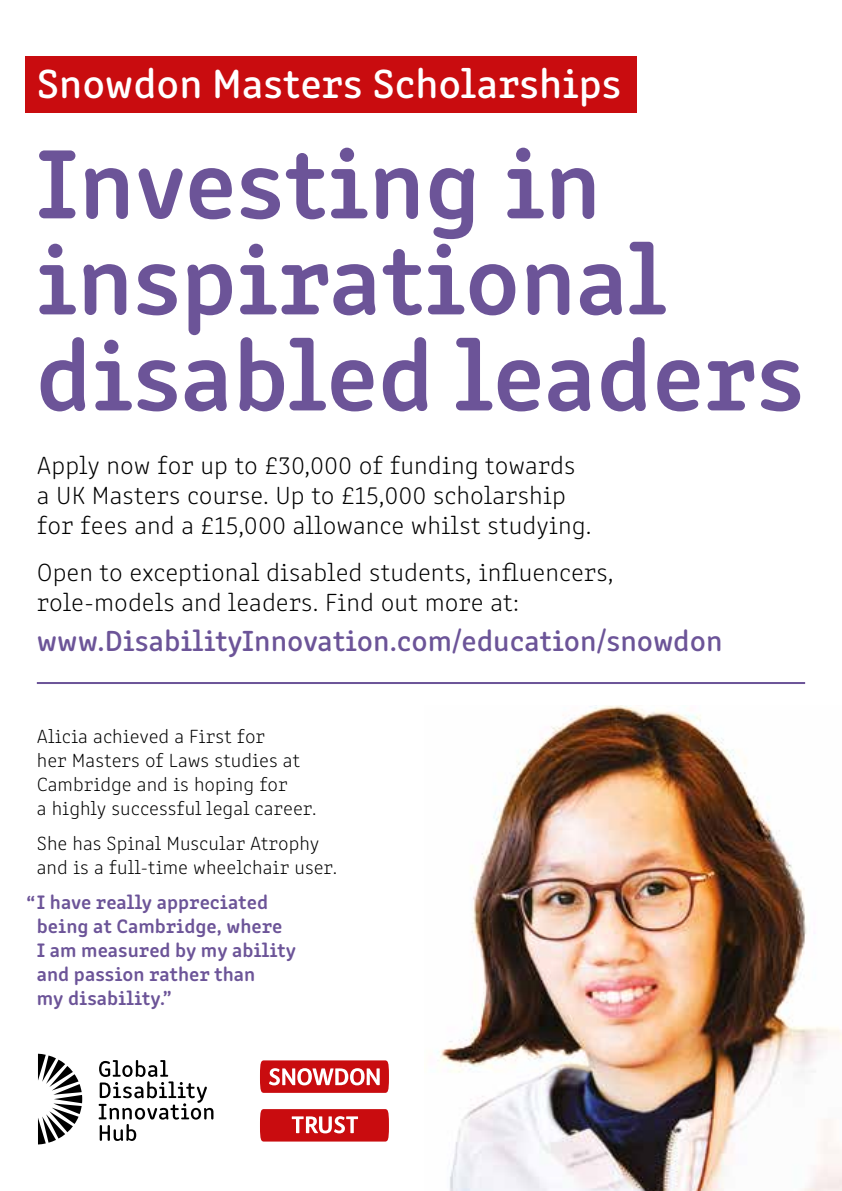
<style>
.page{position:relative;width:842px;height:1191px;background:#fff}
.page>*{position:absolute;margin:0;border:0;box-sizing:border-box;transform-origin:0 0}
.t1{font:600 100.6px/96px "Clone Rounded";color:#6c5498}
.t2{font:42px "Clone Rounded Me";color:#fff}
.t3{font:30px "Clone Rounded Me";color:#6c5498}
.t4{font:26px/30px "Clone Rounded El";color:#000}
.t5{font:20px/24px "Clone Rounded El";color:#000}
.t6{font:600 20px/24px "Clone Rounded";color:#6c5498}
</style>
<div class="page">
<img style="left:437px;top:706px;width:405px;height:485px">
<div style="left:25px;top:57px;width:611px;height:56px;background:#c90c0f"></div>
<hr style="left:37px;top:682px;width:768px;height:2px;background:#6c5498">
<svg style="left:260px;top:1060px;width:129px;height:32px"></svg>
<svg style="left:260px;top:1109px;width:129px;height:32px;background:#d02b2e"></svg>
<svg style="left:99px;top:1060px;width:114px;height:81px"></svg>
<svg style="left:38px;top:1053px;width:44px;height:91px"></svg>
<h2 class="t2" style="left:37px;top:52px;width:586px">Snowdon Masters Scholarships</h2>
<h1 class="t1" style="left:36px;top:128px;width:770px">Investing in inspirational disabled leaders</h1>
<p class="t4" style="left:37px;top:449px;width:556px">Apply now for up to £30,000 of funding towards a UK Masters course. Up to £15,000 scholarship for fees and a £15,000 allowance whilst studying.</p>
<p class="t4" style="left:37px;top:556px;width:578px">Open to exceptional disabled students, influencers, role-models and leaders. Find out more at:</p>
<p class="t3" style="left:37px;top:618px;width:687px">www.DisabilityInnovation.com/education/snowdon</p>
<p class="t5" style="left:37px;top:722px;width:281px">Alicia achieved a First for<br>her Masters of Laws studies at<br>Cambridge and is hoping for<br>a highly successful legal career.</p>
<p class="t5" style="left:37px;top:830px;width:302px">She has Spinal Muscular Atrophy and is a full-time wheelchair user.</p>
<p class="t6" style="left:37px;top:889px;width:261px;text-indent:-10px">“I have really appreciated being at Cambridge, where<br>I am measured by my ability and passion rather than<br>my disability.”</p>
</div>
